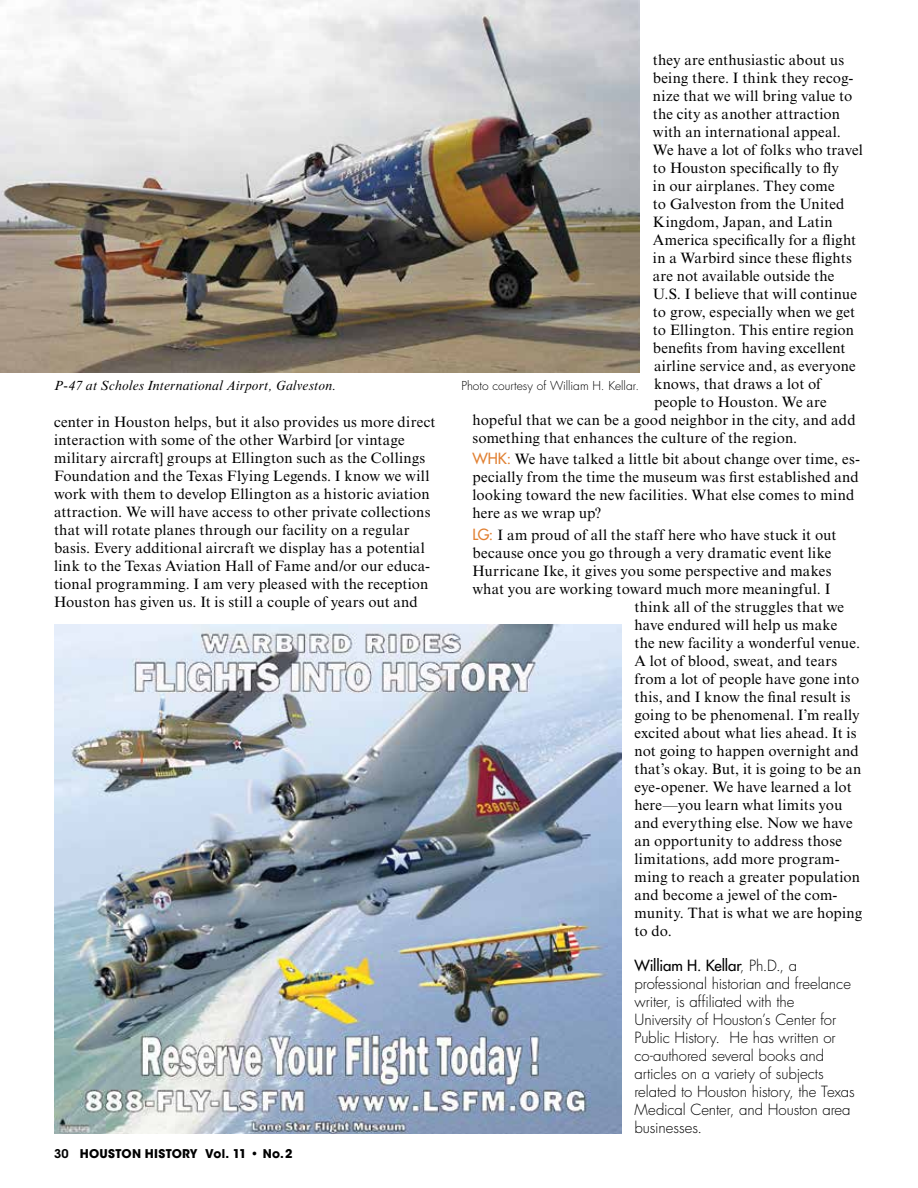
<style>
.page{position:relative;width:918px;height:1188px;background:#fff}
.page>*{position:absolute;margin:0;border:0;box-sizing:border-box;transform-origin:0 0}
.t1{font:15px/18px "Times New Roman MT Std";letter-spacing:.01em;color:#000}
.t2{font:300 15px/18px "Futura Std";letter-spacing:-.005em;color:#000}
.t3{font:italic 13.5px "Times New Roman MT Std";letter-spacing:.01em;color:#000}
.t4{font:300 12px "Futura Std";color:#000}
.t5{font:700 12px "ITC Avant Garde Std";letter-spacing:.02em;color:#000}
.s1{font-family:"Futura Std";font-weight:500;color:#e18133}
.s2{font-weight:500}
.s3{font-weight:600}
</style>
<div class="page">
<img style="left:54px;top:624px;width:567px;height:510px">
<img style="left:0;top:0;width:639px;height:373px">
<p class="t1" style="left:653px;top:51px;width:193px">they are enthusiastic about us</p>
<p class="t1" style="left:653px;top:69px;width:202px">being there. I think they recog-</p>
<p class="t1" style="left:653px;top:87px;width:201px">nize that we will bring value to</p>
<p class="t1" style="left:653px;top:105px;width:189px">the city as another attraction</p>
<p class="t1" style="left:653px;top:123px;width:190px">with an international appeal.</p>
<p class="t1" style="left:653px;top:141px;width:212px">We have a lot of folks who travel</p>
<p class="t1" style="left:653px;top:159px;width:188px">to Houston specifically to fly</p>
<p class="t1" style="left:653px;top:177px;width:183px">in our airplanes. They come</p>
<p class="t1" style="left:653px;top:195px;width:193px">to Galveston from the United</p>
<p class="t1" style="left:653px;top:213px;width:182px">Kingdom, Japan, and Latin</p>
<p class="t1" style="left:653px;top:231px;width:205px">America specifically for a flight</p>
<p class="t1" style="left:653px;top:249px;width:201px">in a Warbird since these flights</p>
<p class="t1" style="left:653px;top:267px;width:183px">are not available outside the</p>
<p class="t1" style="left:653px;top:285px;width:206px">U.S. I believe that will continue</p>
<p class="t1" style="left:653px;top:303px;width:204px">to grow, especially when we get</p>
<p class="t1" style="left:653px;top:321px;width:203px">to Ellington. This entire region</p>
<p class="t1" style="left:653px;top:339px;width:194px">benefits from having excellent</p>
<p class="t1" style="left:654px;top:357px;width:203px">airline service and, as everyone</p>
<p class="t1" style="left:654px;top:375px;width:169px">knows, that draws a lot of</p>
<p class="t1" style="left:654px;top:393px;width:174px">people to Houston. We are</p>
<p class="t1" style="left:472px;top:411px;width:385px">hopeful that we can be a good neighbor in the city, and add</p>
<p class="t1" style="left:472px;top:429px;width:326px">something that enhances the culture of the region.</p>
<p class="t1" style="left:472px;top:450px;width:389px"><span class="s1">WHK:</span> We have talked a little bit about change over time, es&shy;pecially from the time the museum was first established and looking toward the new facilities. What else comes to mind here as we wrap up?</p>
<p class="t1" style="left:472px;top:526px;width:365px"><span class="s1">LG:</span> I am proud of all the staff here who have stuck it out</p>
<p class="t1" style="left:472px;top:544px;width:360px">because once you go through a very dramatic event like</p>
<p class="t1" style="left:472px;top:562px;width:361px">Hurricane Ike, it gives you some perspective and makes</p>
<p class="t1" style="left:472px;top:580px;width:359px">what you are working toward much more meaningful. I</p>
<p class="t1" style="left:634px;top:598px;width:211px">think all of the struggles that we</p>
<p class="t1" style="left:634px;top:616px;width:204px">have endured will help us make</p>
<p class="t1" style="left:634px;top:634px;width:227px">the new facility a wonderful venue.</p>
<p class="t1" style="left:634px;top:652px;width:204px">A lot of blood, sweat, and tears</p>
<p class="t1" style="left:634px;top:670px;width:227px">from a lot of people have gone into</p>
<p class="t1" style="left:634px;top:688px;width:218px">this, and I know the final result is</p>
<p class="t1" style="left:634px;top:706px;width:227px">going to be phenomenal. I’m really</p>
<p class="t1" style="left:634px;top:724px;width:223px">excited about what lies ahead. It is</p>
<p class="t1" style="left:634px;top:742px;width:226px">not going to happen overnight and</p>
<p class="t1" style="left:634px;top:760px;width:229px">that’s okay. But, it is going to be an</p>
<p class="t1" style="left:634px;top:778px;width:219px">eye-opener. We have learned a lot</p>
<p class="t1" style="left:634px;top:796px;width:209px">here—you learn what limits you</p>
<p class="t1" style="left:634px;top:814px;width:220px">and everything else. Now we have</p>
<p class="t1" style="left:634px;top:832px;width:209px">an opportunity to address those</p>
<p class="t1" style="left:634px;top:850px;width:207px">limitations, add more program-</p>
<p class="t1" style="left:634px;top:868px;width:227px">ming to reach a greater population</p>
<p class="t1" style="left:634px;top:886px;width:204px">and become a jewel of the com-</p>
<p class="t1" style="left:634px;top:904px;width:229px">munity. That is what we are hoping</p>
<p class="t1" style="left:634px;top:922px;width:39px">to do.</p>
<p class="t2" style="left:634px;top:957px;width:222px"><span class="s2">William H. Kellar</span>, Ph.D., a professional historian and freelance writer, is affiliated with the<br>University of Houston’s Center for<br>Public History. He has written or co-authored several books and articles on a variety of subjects related to Houston history, the Texas<br>Medical Center, and Houston area businesses.</p>
<p class="t3" style="left:54px;top:377px;width:284px">P-47 at Scholes International Airport, Galveston.</p>
<p class="t4" style="left:461px;top:378px;width:179px">Photo courtesy of William H. Kellar.</p>
<p class="t1" style="left:54px;top:413px;width:383px">center in Houston helps, but it also provides us more direct interaction with some of the other Warbird [or vintage military aircraft] groups at Ellington such as the Collings Foundation and the Texas Flying Legends. I know we will work with them to develop Ellington as a historic aviation attraction. We will have access to other private collections that will rotate planes through our facility on a regular basis. Every additional aircraft we display has a potential link to the Texas Aviation Hall of Fame and/or our educa&shy;tional programming. I am very pleased with the reception Houston has given us. It is still a couple of years out and</p>
<p class="t5" style="left:54px;top:1145px;width:240px"><span class="s3">30</span> HOUSTON HISTORY Vol. 11 • No.2</p>
</div>
